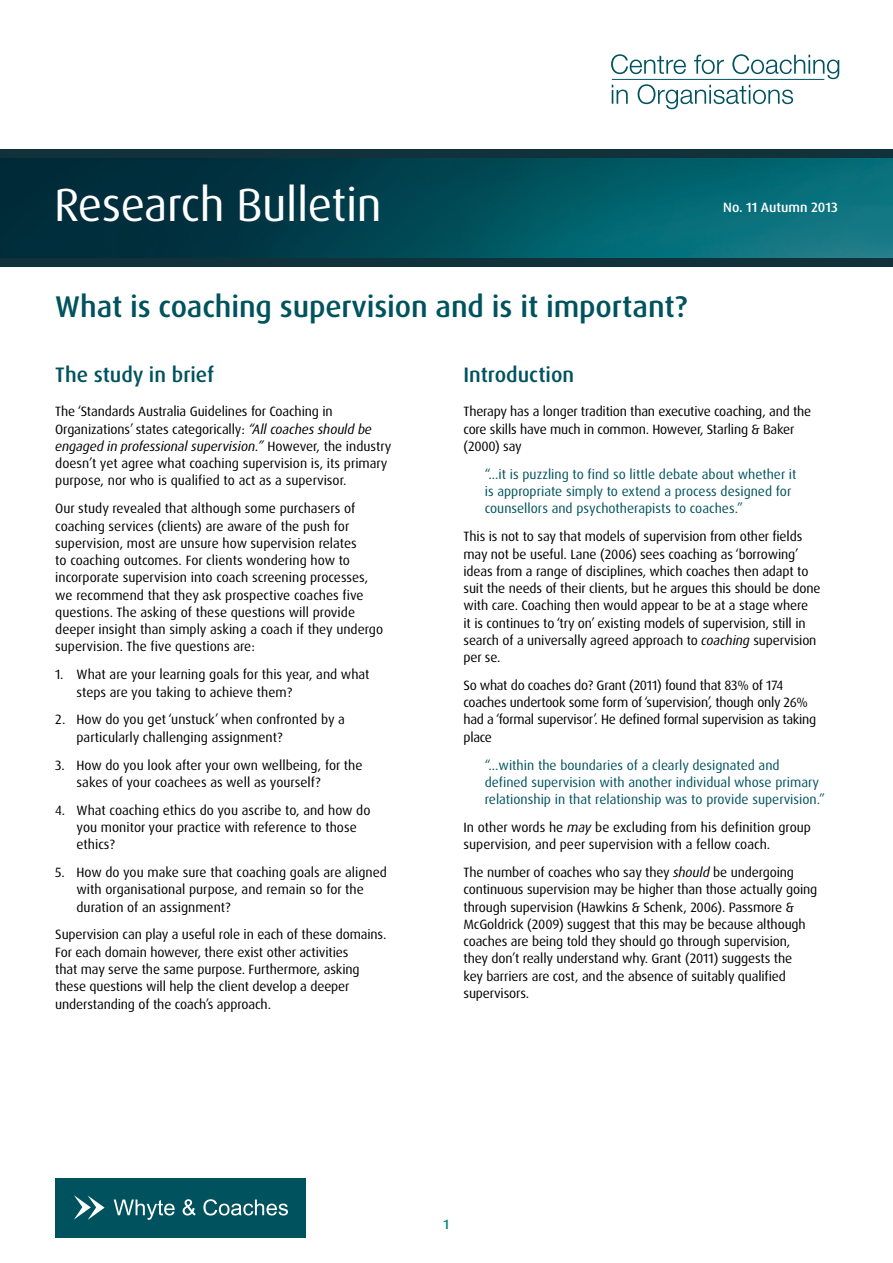
<style>
.page{position:relative;width:893px;height:1263px;background:#fff}
.page>*{position:absolute;margin:0;border:0;box-sizing:border-box;transform-origin:0 0}
.t1{font:46.5px "Dax OT";letter-spacing:-.01em;color:#fff}
.t2{font:500 30px "Dax OT";letter-spacing:-.005em;color:#00535e}
.t3{font:500 21px "Dax OT";color:#00535e}
.t4{font:13.5px/17.2px "Dax OT";letter-spacing:-.01em;color:#000}
.t5{font:13.5px/17.2px "Dax OT";color:#00535e}
.t6{font:500 13.5px "Dax OT";color:#fff}
.t7{font:500 13.5px "Dax OT";color:#008d72}
.s1{font-style:italic}
</style>
<div class="page">
<img style="left:0;top:157px;width:893px;height:101px">
<div style="left:0;top:149px;width:893px;height:8px;background:#11323b"></div>
<div style="left:0;top:258px;width:893px;height:9px;background:#11323b"></div>
<div style="left:56px;top:1178px;width:250px;height:59px;background:#00535e"></div>
<svg style="left:114px;top:1199px;width:61px;height:21px"></svg>
<svg style="left:183px;top:1199px;width:13px;height:16px"></svg>
<svg style="left:203px;top:1199px;width:85px;height:16px"></svg>
<svg style="left:74px;top:1195px;width:31px;height:25px"></svg>
<svg style="left:611px;top:54px;width:228px;height:55px"></svg>
<hr style="left:612px;top:79px;width:212px;height:1px;background:#00535e">
<h1 class="t1" style="left:54px;top:175px;width:329px">Research Bulletin</h1>
<h2 class="t2" style="left:55px;top:287px;width:634px">What is coaching supervision and is it important?</h2>
<p class="t6" style="left:723px;top:199px;width:116px">No. 11 Autumn 2013</p>
<h3 class="t3" style="left:55px;top:362px;width:160px">The study in brief</h3>
<p class="t4" style="left:55px;top:403px;width:338px">The ‘Standards Australia Guidelines for Coaching in Organizations’ states categorically: <span class="s1">“All coaches should be engaged in professional supervision.”</span> However, the industry doesn’t yet agree what coaching supervision is, its primary purpose, nor who is qualified to act as a supervisor.</p>
<p class="t4" style="left:55px;top:500px;width:329px">Our study revealed that although some purchasers of coaching services (clients) are aware of the push for supervision, most are unsure how supervision relates<br>to coaching outcomes. For clients wondering how to incorporate supervision into coach screening processes, we recommend that they ask prospective coaches five questions. The asking of these questions will provide deeper insight than simply asking a coach if they undergo supervision. The five questions are:</p>
<p class="t4" style="left:77px;top:666px;width:294px;text-indent:-21px">1. What are your learning goals for this year, and what steps are you taking to achieve them?</p>
<p class="t4" style="left:77px;top:711px;width:270px;text-indent:-21px">2. How do you get ‘unstuck’ when confronted by a particularly challenging assignment?</p>
<p class="t4" style="left:77px;top:756px;width:288px;text-indent:-21px">3. How do you look after your own wellbeing, for the sakes of your coachees as well as yourself?</p>
<p class="t4" style="left:77px;top:801px;width:295px;text-indent:-21px">4. What coaching ethics do you ascribe to, and how do you monitor your practice with reference to those ethics?</p>
<p class="t4" style="left:77px;top:864px;width:312px;text-indent:-21px">5. How do you make sure that coaching goals are aligned with organisational purpose, and remain so for the duration of an assignment?</p>
<p class="t4" style="left:55px;top:926px;width:333px">Supervision can play a useful role in each of these domains.<br>For each domain however, there exist other activities<br>that may serve the same purpose. Furthermore, asking these questions will help the client develop a deeper understanding of the coach’s approach.</p>
<h3 class="t3" style="left:463px;top:362px;width:112px">Introduction</h3>
<p class="t4" style="left:463px;top:403px;width:349px">Therapy has a longer tradition than executive coaching, and the core skills have much in common. However, Starling &amp; Baker (2000) say</p>
<p class="t5" style="left:485px;top:466px;width:313px">“...it is puzzling to find so little debate about whether it is appropriate simply to extend a process designed for counsellors and psychotherapists to coaches.”</p>
<p class="t4" style="left:463px;top:528px;width:358px">This is not to say that models of supervision from other fields may not be useful. Lane (2006) sees coaching as ‘borrowing’ ideas from a range of disciplines, which coaches then adapt to suit the needs of their clients, but he argues this should be done with care. Coaching then would appear to be at a stage where<br>it is continues to ‘try on’ existing models of supervision, still in search of a universally agreed approach to <span class="s1">coaching</span> supervision per se.</p>
<p class="t4" style="left:463px;top:677px;width:354px">So what do coaches do? Grant (2011) found that 83% of 174 coaches undertook some form of ‘supervision’, though only 26% had a ‘formal supervisor’. He defined formal supervision as taking place</p>
<p class="t5" style="left:485px;top:756px;width:342px">“...within the boundaries of a clearly designated and defined supervision with another individual whose primary relationship in that relationship was to provide supervision.”</p>
<p class="t4" style="left:463px;top:819px;width:349px">In other words he <span class="s1">may</span> be excluding from his definition group supervision, and peer supervision with a fellow coach.</p>
<p class="t4" style="left:463px;top:864px;width:355px">The number of coaches who say they <span class="s1">should</span> be undergoing continuous supervision may be higher than those actually going through supervision (Hawkins &amp; Schenk, 2006). Passmore &amp; McGoldrick (2009) suggest that this may be because although coaches are being told they should go through supervision, they don’t really understand why. Grant (2011) suggests the<br>key barriers are cost, and the absence of suitably qualified supervisors.</p>
<p class="t7" style="left:443px;top:1215px;width:7px">1</p>
</div>
